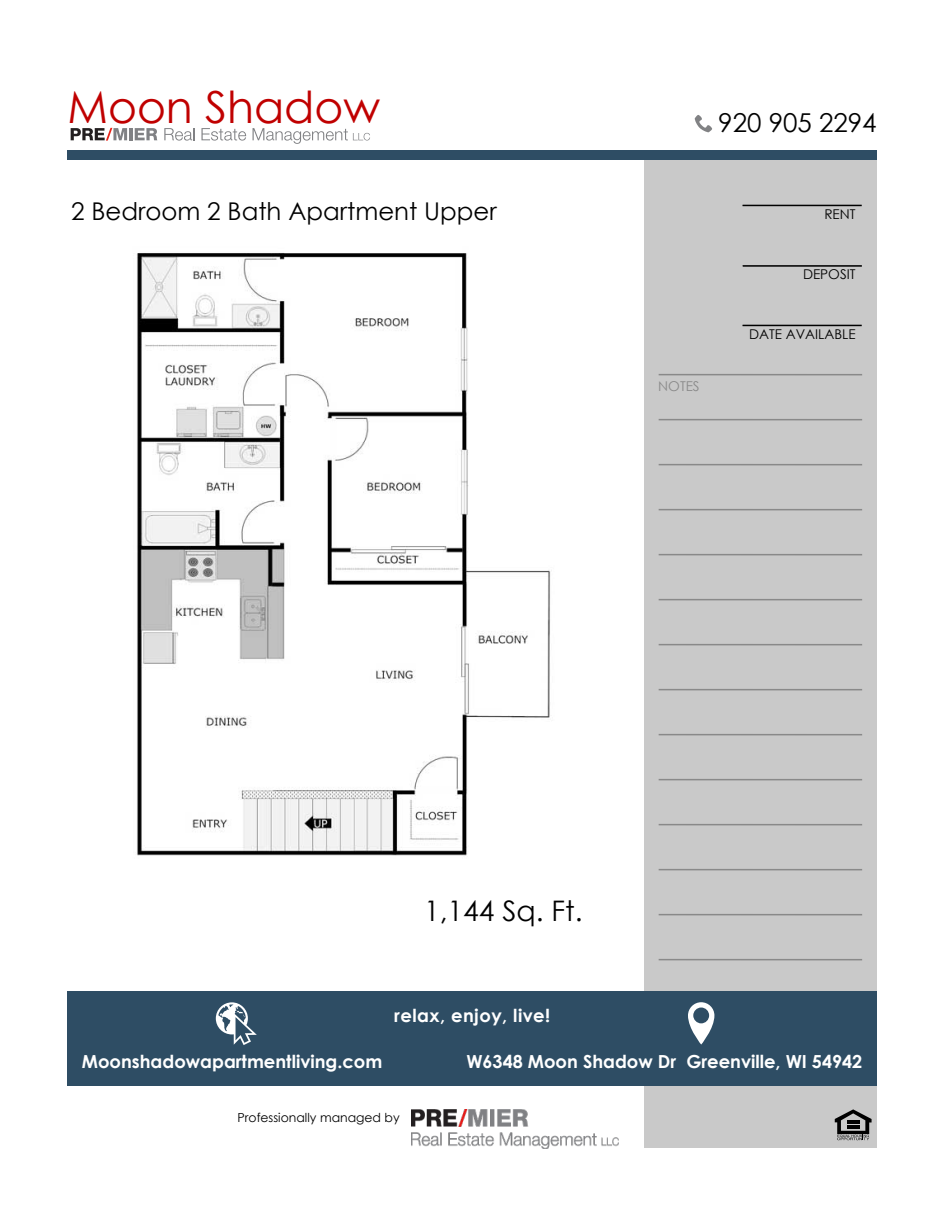
<style>
.page{position:relative;width:945px;height:1215px;background:#fff}
.page>*{position:absolute;margin:0;border:0;box-sizing:border-box;transform-origin:0 0}
.t1{font:44.25px "Century Gothic";color:#c00000}
.t2{font:28.35px "Century Gothic";color:#000}
.t3{font:25.95px "Century Gothic";color:#000}
.t4{font:24.45px "Century Gothic";color:#000}
.t5{font:700 18px "Century Gothic";color:#fff}
.t6{font:700 18px "Century Gothic";letter-spacing:.025em;color:#fff}
.t7{font:13.5px "Century Gothic";color:#000}
.t8{font:13.5px "Century Gothic";color:#898989}
.t9{font:12.45px "Century Gothic";color:#000}
</style>
<div class="page">
<img style="left:137px;top:253px;width:415px;height:603px">
<div style="left:644px;top:157px;width:233px;height:990px;background:#c9c9c9"></div>
<div style="left:67px;top:991px;width:810px;height:95px;background:#2e4d64"></div>
<img style="left:411px;top:1109px;width:207px;height:39px">
<svg style="left:216px;top:1002px;width:41px;height:43px"></svg>
<svg style="left:688px;top:1002px;width:26px;height:43px"></svg>
<svg style="left:835px;top:1109px;width:37px;height:31px"></svg>
<hr style="left:659px;top:374px;width:203px;height:1px;background:#898989">
<hr style="left:659px;top:419px;width:203px;height:1px;background:#898989">
<hr style="left:659px;top:464px;width:203px;height:1px;background:#898989">
<hr style="left:659px;top:509px;width:203px;height:1px;background:#898989">
<hr style="left:659px;top:554px;width:203px;height:1px;background:#898989">
<hr style="left:659px;top:599px;width:203px;height:1px;background:#898989">
<hr style="left:659px;top:644px;width:203px;height:1px;background:#898989">
<hr style="left:659px;top:689px;width:203px;height:1px;background:#898989">
<hr style="left:659px;top:734px;width:203px;height:1px;background:#898989">
<hr style="left:659px;top:779px;width:203px;height:1px;background:#898989">
<hr style="left:659px;top:824px;width:203px;height:1px;background:#898989">
<hr style="left:659px;top:869px;width:203px;height:1px;background:#898989">
<hr style="left:659px;top:914px;width:203px;height:1px;background:#898989">
<hr style="left:659px;top:959px;width:203px;height:1px;background:#898989">
<hr style="left:743px;top:325px;width:119px;height:1px;background:#000">
<hr style="left:743px;top:265px;width:119px;height:2px;background:#000">
<hr style="left:743px;top:205px;width:119px;height:1px;background:#000">
<div style="left:67px;top:150px;width:810px;height:10px;background:#2e4d64"></div>
<svg style="left:695px;top:115px;width:17px;height:17px"></svg>
<svg style="left:71px;top:128px;width:56px;height:13px"></svg>
<hr style="left:129px;top:128px;width:4px;height:12px;background:#808184">
<svg style="left:135px;top:128px;width:22px;height:12px"></svg>
<svg style="left:164px;top:128px;width:30px;height:13px"></svg>
<svg style="left:201px;top:128px;width:45px;height:13px"></svg>
<svg style="left:253px;top:128px;width:117px;height:16px"></svg>
<h1 class="t1" style="left:67px;top:76px;width:314px">Moon Shadow</h1>
<h3 class="t4" style="left:71px;top:194px;width:427px">2 Bedroom 2 Bath Apartment Upper</h3>
<h3 class="t3" style="left:718px;top:105px;width:160px">920 905 2294</h3>
<p class="t8" style="left:658px;top:377px;width:43px">NOTES</p>
<p class="t7" style="left:824px;top:205px;width:33px">RENT</p>
<p class="t7" style="left:803px;top:265px;width:54px">DEPOSIT</p>
<p class="t7" style="left:749px;top:325px;width:108px">DATE AVAILABLE</p>
<h2 class="t2" style="left:424px;top:891px;width:160px">1,144 Sq. Ft.</h2>
<p class="t6" style="left:394px;top:1002px;width:158px">relax, enjoy, live!</p>
<p class="t5" style="left:82px;top:1048px;width:302px">Moonshadowapartmentliving.com</p>
<p class="t5" style="left:466px;top:1048px;width:397px">W6348 Moon Shadow Dr Greenville, WI 54942</p>
<p class="t9" style="left:237px;top:1109px;width:164px">Professionally managed by</p>
</div>
